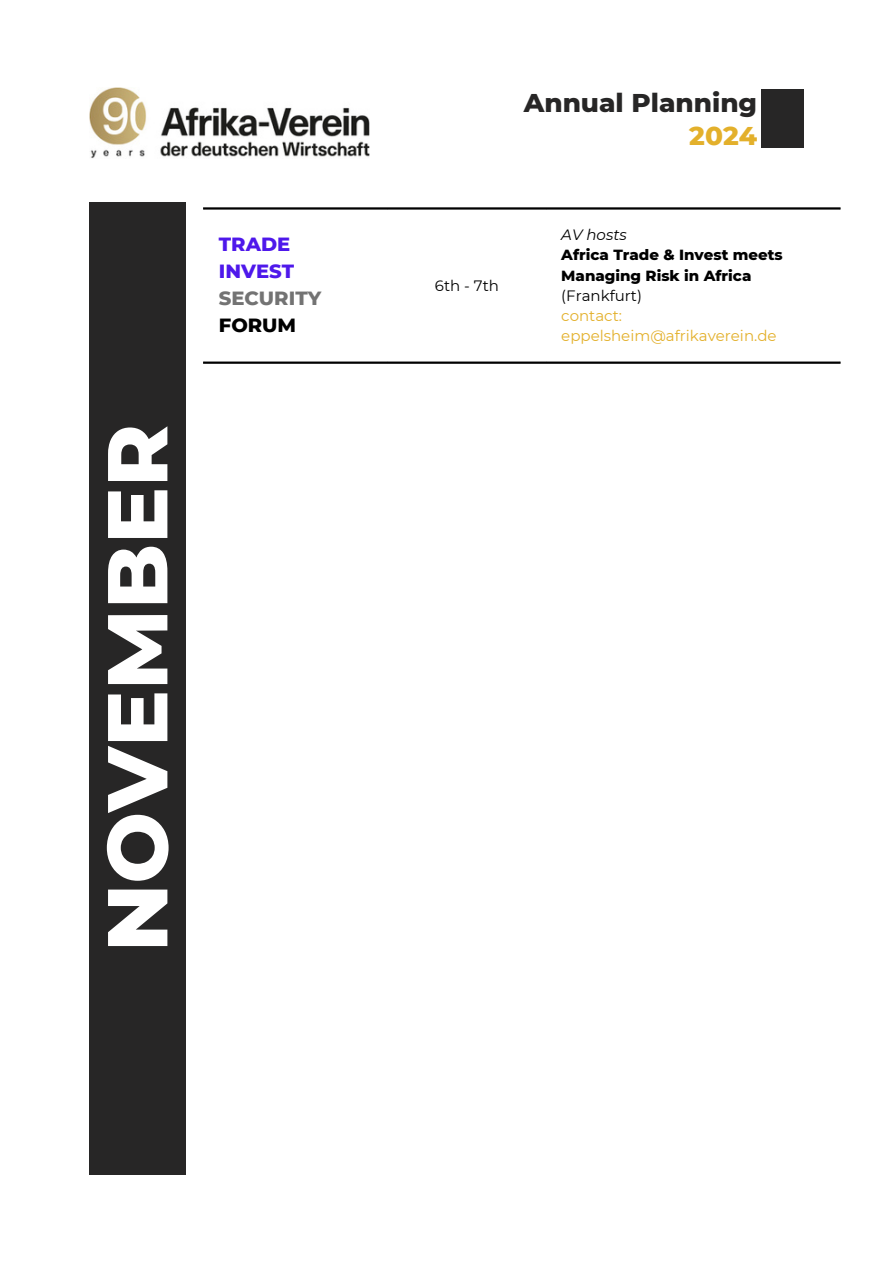
<style>
.page{position:relative;width:894px;height:1264px;background:#fff}
.page>*{position:absolute;margin:0;border:0;box-sizing:border-box;transform-origin:0 0}
.t1{font:800 84.75px "Montserrat";color:#fff}
.t2{font:800 26.25px "Montserrat";color:#272626}
.t3{font:800 26.25px "Montserrat";color:#e3b02b}
.t4{font:800 19.5px/27px "Montserrat";color:#4e18eb}
.t5{font:800 19.5px "Montserrat";color:#737373}
.t6{font:800 19.5px "Montserrat";color:#000}
.t7{font:800 15px/20.2px "Montserrat";color:#000}
.t8{font:15px/20.2px "Montserrat";color:#e3b02b}
.t9{font:15px "Montserrat";color:#000}
.t10{font:italic 15px "Montserrat";color:#000}
</style>
<div class="page">
<div style="left:89px;top:202px;width:97px;height:972px;background:#272626"></div>
<hr style="left:203px;top:207px;width:637px;height:2px;background:#000">
<hr style="left:203px;top:361px;width:637px;height:3px;background:#000">
<div style="left:761px;top:89px;width:43px;height:59px;background:#272626"></div>
<img style="left:89px;top:88px;width:280px;height:71px">
<h1 class="t1" style="left:85px;top:952px;width:529px;rotate:-90deg">NOVEMBER</h1>
<h3 class="t4" style="left:219px;top:231px;width:77px">TRADE<br>INVEST</h3>
<h3 class="t5" style="left:219px;top:286px;width:104px">SECURITY</h3>
<h3 class="t6" style="left:219px;top:313px;width:79px">FORUM</h3>
<h2 class="t2" style="left:523px;top:87px;width:235px">Annual Planning</h2>
<h2 class="t3" style="left:689px;top:119px;width:69px">2024</h2>
<p class="t9" style="left:435px;top:276px;width:66px">6th - 7th</p>
<p class="t10" style="left:561px;top:225px;width:67px">AV hosts</p>
<p class="t7" style="left:561px;top:245px;width:223px">Africa Trade &amp; Invest meets<br>Managing Risk in Africa</p>
<p class="t9" style="left:561px;top:286px;width:82px">(Frankfurt)</p>
<p class="t8" style="left:561px;top:305px;width:217px">contact: eppelsheim@afrikaverein.de</p>
</div>
